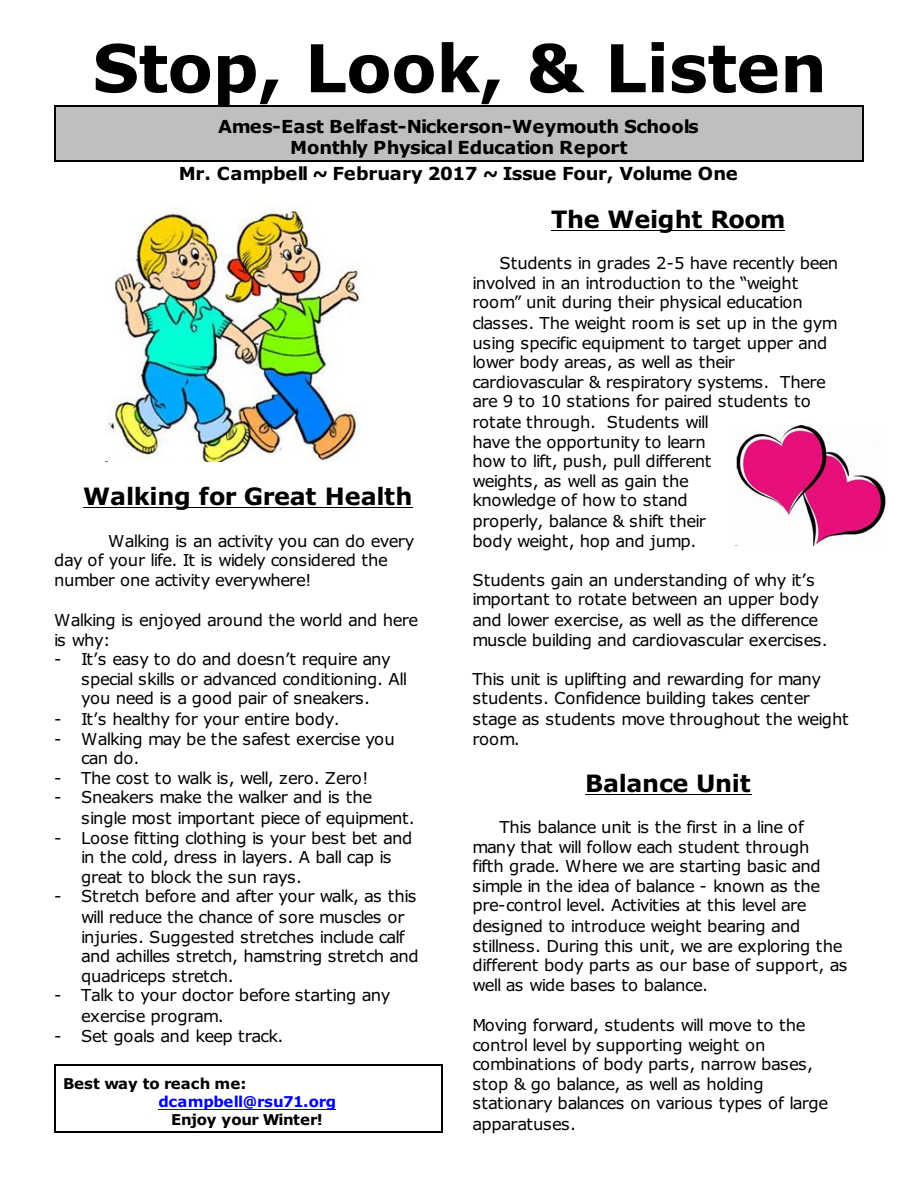
<style>
.page{position:relative;width:918px;height:1188px;background:#fff}
.page>*{position:absolute;margin:0;border:0;box-sizing:border-box;transform-origin:0 0}
.t1{font:700 66px "Verdana";letter-spacing:-.01em;color:#000}
.t2{font:700 24px "Verdana";letter-spacing:-.01em;color:#000}
.t3{font:700 18px/21.3px "Verdana";letter-spacing:-.02em;color:#000;text-align:center}
.t4{font:16.5px/19.8px "Verdana";letter-spacing:-.02em;color:#000}
.t5{font:16.5px/19.6px "Verdana";letter-spacing:-.045em;color:#000}
.t6{font:700 15px "Verdana";letter-spacing:-.01em;color:#000}
.t7{font:700 15px "Verdana";letter-spacing:-.025em;color:#00f}
</style>
<div class="page">
<div style="left:54px;top:106px;width:810px;height:56px;background:#bfbfbf"></div>
<hr style="left:54px;top:106px;width:1px;height:56px;background:#000">
<hr style="left:863px;top:106px;width:1px;height:56px;background:#000">
<hr style="left:54px;top:106px;width:810px;height:1px;background:#000">
<hr style="left:54px;top:161px;width:810px;height:1px;background:#000">
<hr style="left:54px;top:1064px;width:1px;height:68px;background:#000">
<hr style="left:441px;top:1064px;width:1px;height:68px;background:#000">
<hr style="left:54px;top:1064px;width:388px;height:1px;background:#000">
<hr style="left:54px;top:1131px;width:388px;height:1px;background:#000">
<img style="left:108px;top:208px;width:253px;height:253px">
<img style="left:736px;top:425px;width:150px;height:121px">
<hr style="left:83px;top:507px;width:329px;height:1px;background:#000">
<hr style="left:159px;top:1109px;width:177px;height:1px;background:#00f">
<hr style="left:551px;top:230px;width:234px;height:1px;background:#000">
<hr style="left:585px;top:794px;width:166px;height:1px;background:#000">
<h1 class="t1" style="left:92px;top:42px;width:736px">Stop, Look, &amp; Listen</h1>
<p class="t3" style="left:218px;top:117px;width:482px">Ames-East Belfast-Nickerson-Weymouth Schools<br>Monthly Physical Education Report</p>
<p class="t3" style="left:179px;top:164px;width:560px">Mr. Campbell ~ February 2017 ~ Issue Four, Volume One</p>
<h2 class="t2" style="left:83px;top:487px;width:331px">Walking for Great Health</h2>
<p class="t5" style="left:54px;top:532px;width:362px;text-indent:54px">Walking is an activity you can do every day of your life. It is widely considered the number one activity everywhere!</p>
<p class="t4" style="left:54px;top:611px;width:366px;line-height:20.2px">Walking is enjoyed around the world and here is why:</p>
<p class="t4" style="left:81px;top:650px;width:328px;text-indent:-27px">- It’s easy to do and doesn’t require any special skills or advanced conditioning. All you need is a good pair of sneakers.</p>
<p class="t4" style="left:54px;top:710px;width:287px">- It’s healthy for your entire body.</p>
<p class="t5" style="left:81px;top:731px;width:315px;line-height:19px;text-indent:-27px">- Walking may be the safest exercise you can do.</p>
<p class="t5" style="left:54px;top:770px;width:316px">- The cost to walk is, well, zero. Zero!</p>
<p class="t5" style="left:81px;top:789px;width:335px;line-height:20.2px;text-indent:-27px">- Sneakers make the walker and is the single most important piece of equipment.</p>
<p class="t4" style="left:81px;top:829px;width:333px;text-indent:-27px">- Loose fitting clothing is your best bet and in the cold, dress in layers. A ball cap is great to block the sun rays.</p>
<p class="t4" style="left:81px;top:888px;width:339px;text-indent:-27px">- Stretch before and after your walk, as this will reduce the chance of sore muscles or injuries. Suggested stretches include calf and achilles stretch, hamstring stretch and quadriceps stretch.</p>
<p class="t4" style="left:81px;top:987px;width:311px;line-height:20.2px;text-indent:-27px">- Talk to your doctor before starting any exercise program.</p>
<p class="t5" style="left:54px;top:1027px;width:231px">- Set goals and keep track.</p>
<p class="t6" style="left:63px;top:1078px;width:185px">Best way to reach me:</p>
<p class="t7" style="left:159px;top:1096px;width:179px">dcampbell@rsu71.org</p>
<p class="t6" style="left:171px;top:1114px;width:153px">Enjoy your Winter!</p>
<h2 class="t2" style="left:551px;top:210px;width:236px">The Weight Room</h2>
<p class="t4" style="left:472px;top:254px;width:367px;text-indent:27px">Students in grades 2-5 have recently been involved in an introduction to the “weight room” unit during their physical education classes. The weight room is set up in the gym using specific equipment to target upper and lower body areas, as well as their cardiovascular &amp; respiratory systems. There are 9 to 10 stations for paired students to rotate through. Students will<br>have the opportunity to learn<br>how to lift, push, pull different<br>weights, as well as gain the<br>knowledge of how to stand<br>properly, balance &amp; shift their<br>body weight, hop and jump.</p>
<p class="t4" style="left:472px;top:572px;width:357px">Students gain an understanding of why it’s important to rotate between an upper body and lower exercise, as well as the difference muscle building and cardiovascular exercises.</p>
<p class="t4" style="left:472px;top:671px;width:378px">This unit is uplifting and rewarding for many students. Confidence building takes center stage as students move throughout the weight room.</p>
<h2 class="t2" style="left:585px;top:774px;width:167px">Balance Unit</h2>
<p class="t4" style="left:472px;top:818px;width:376px;text-indent:27px">This balance unit is the first in a line of many that will follow each student through<br>fifth grade. Where we are starting basic and simple in the idea of balance - known as the pre-control level. Activities at this level are designed to introduce weight bearing and stillness. During this unit, we are exploring the different body parts as our base of support, as well as wide bases to balance.</p>
<p class="t4" style="left:472px;top:1016px;width:357px">Moving forward, students will move to the control level by supporting weight on combinations of body parts, narrow bases, stop &amp; go balance, as well as holding stationary balances on various types of large apparatuses.</p>
</div>
